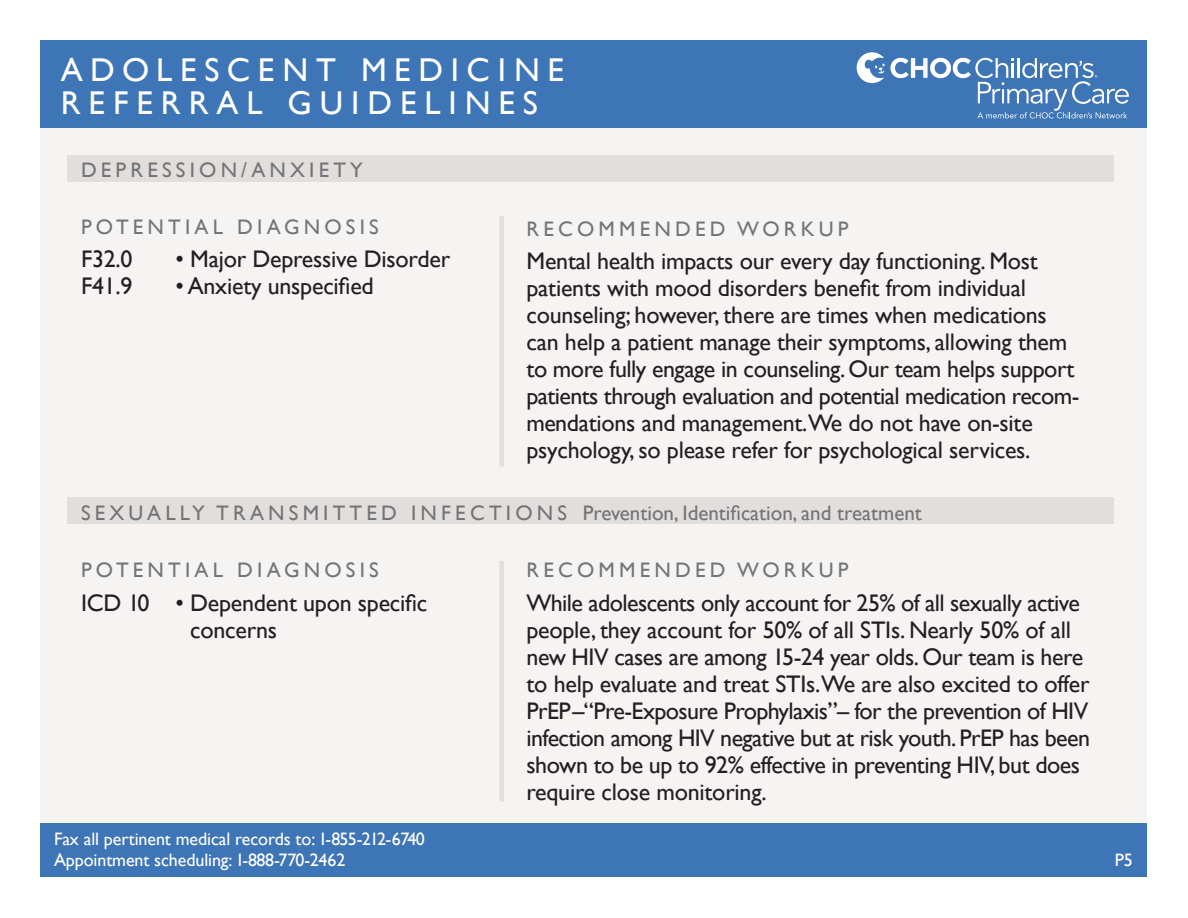
<style>
.page{position:relative;width:1188px;height:918px;background:#fff}
.page>*{position:absolute;margin:0;border:0;box-sizing:border-box;transform-origin:0 0}
.t1{font:33px/33px "Gill Sans";letter-spacing:.24em;color:#fff}
.t2{font:24px/27px "Gill Sans";letter-spacing:-.01em;color:#231f20}
.t3{font:21px "Gill Sans";letter-spacing:.2em;color:#727477}
.t4{font:21px "Gill Sans";color:#727477}
.t5{font:18px/21px "Gill Sans";letter-spacing:-.005em;color:#fff}
</style>
<div class="page">
<div style="left:40px;top:40px;width:1108px;height:838px;background:#f5f4f3"></div>
<div style="left:40px;top:40px;width:1108px;height:88px;background:#3e75b6"></div>
<div style="left:40px;top:824px;width:1108px;height:54px;background:#3e75b6"></div>
<svg style="left:857px;top:52px;width:272px;height:67px"></svg>
<div style="left:68px;top:155px;width:1046px;height:27px;background:#e1dedc"></div>
<div style="left:68px;top:497px;width:1046px;height:27px;background:#e1dedc"></div>
<hr style="left:500px;top:216px;width:4px;height:251px;background:#e1dedc">
<hr style="left:500px;top:561px;width:4px;height:240px;background:#e1dedc">
<h1 class="t1" style="left:61px;top:54px;width:505px">ADOLESCENT MEDICINE<br>REFERRAL GUIDELINES</h1>
<p class="t3" style="left:81px;top:157px;width:284px">DEPRESSION/ANXIETY</p>
<p class="t3" style="left:81px;top:214px;width:299px">POTENTIAL DIAGNOSIS</p>
<p class="t2" style="left:81px;top:246px;width:53px">F32.0</p>
<p class="t2" style="left:176px;top:246px;width:276px">• Major Depressive Disorder</p>
<p class="t2" style="left:81px;top:273px;width:53px">F41.9</p>
<p class="t2" style="left:176px;top:273px;width:200px">• Anxiety unspecified</p>
<p class="t3" style="left:526px;top:216px;width:324px">RECOMMENDED WORKUP</p>
<p class="t2" style="left:526px;top:248px;width:555px">Mental health impacts our every day functioning. Most patients with mood disorders benefit from individual counseling; however, there are times when medications can help a patient manage their symptoms, allowing them to more fully engage in counseling. Our team helps support patients through evaluation and potential medication recom&shy;mendations and management.We do not have on-site psychology, so please refer for psychological services.</p>
<p class="t4" style="left:81px;top:501px;width:842px">S E X U A L LY T R A N S M I T T E D I N F E C T I O N S Prevention, Identification, and treatment</p>
<p class="t3" style="left:81px;top:558px;width:299px">POTENTIAL DIAGNOSIS</p>
<p class="t2" style="left:190px;top:590px;width:239px;text-indent:-109px">ICD 10 • Dependent upon specific concerns</p>
<p class="t5" style="left:54px;top:829px;width:372px">Fax all pertinent medical records to: 1-855-212-6740<br>Appointment scheduling: 1-888-770-2462</p>
<p class="t3" style="left:526px;top:558px;width:324px">RECOMMENDED WORKUP</p>
<p class="t2" style="left:526px;top:590px;width:565px">While adolescents only account for 25% of all sexually active people, they account for 50% of all STIs. Nearly 50% of all new HIV cases are among 15-24 year olds. Our team is here to help evaluate and treat STIs.We are also excited to offer PrEP–“Pre-Exposure Prophylaxis”– for the prevention of HIV infection among HIV negative but at risk youth. PrEP has been shown to be up to 92% effective in preventing HIV, but does require close monitoring.</p>
<p class="t5" style="left:1115px;top:850px;width:20px">P5</p>
</div>
